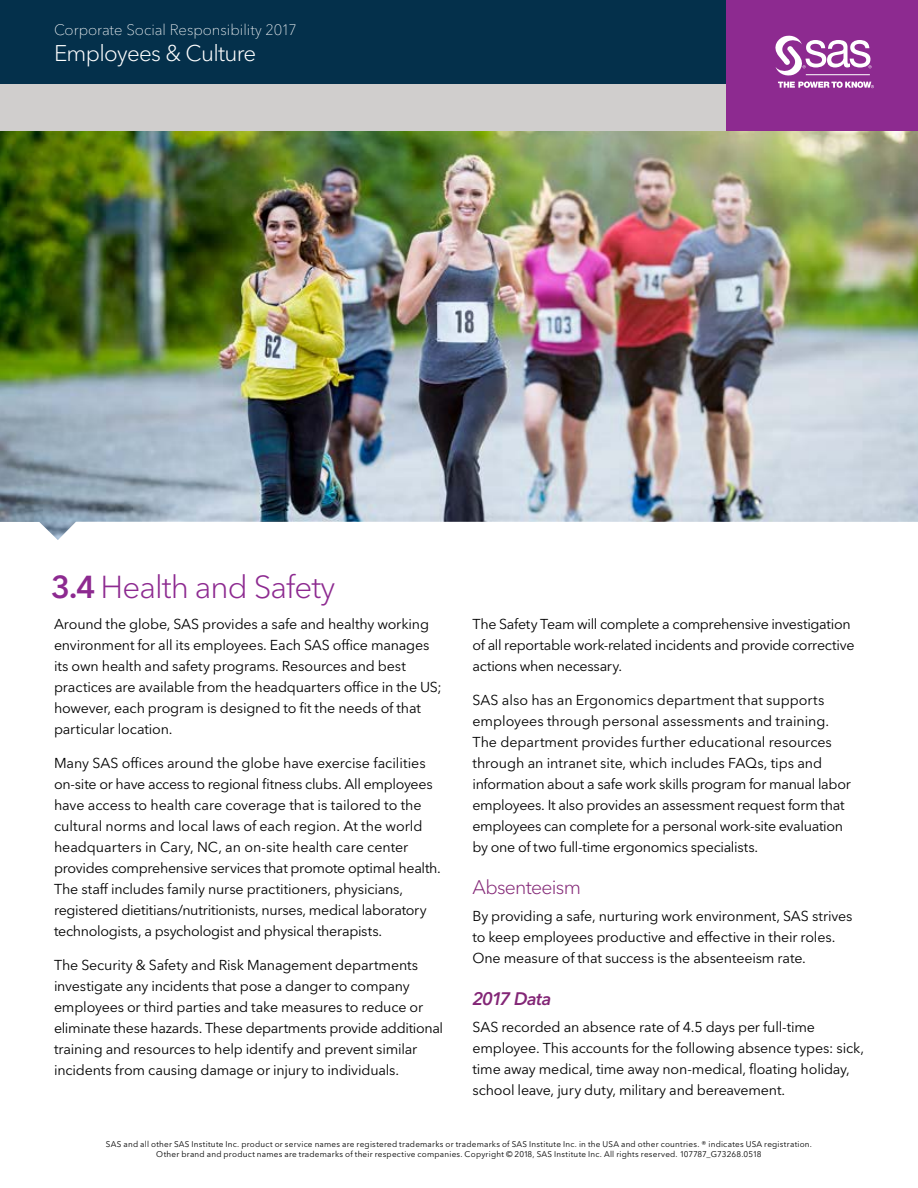
<style>
.page{position:relative;width:918px;height:1188px;background:#fff}
.page>*{position:absolute;margin:0;border:0;box-sizing:border-box;transform-origin:0 0}
.t1{font:300 31.5px "Avenir Next W1 G";letter-spacing:-.03em;color:#8d2a90}
.t2{font:300 22.5px "Avenir Next W1 G";letter-spacing:-.03em;color:#fff}
.t3{font:300 19.5px "Avenir Next W1 G";letter-spacing:-.04em;color:#832676}
.t4{font:italic 600 18px "Avenir Next W1 G";letter-spacing:-.05em;color:#832676}
.t5{font:100 15px "Avenir Next W1 G";color:#fff}
.t6{font:14.25px/21px "Avenir Next W1 G";letter-spacing:-.015em;color:#000}
.t7{font:8.25px/9.9px "Avenir Next W1 G";letter-spacing:.025em;color:#000;text-align:center}
.s1{font-weight:600}
</style>
<div class="page">
<img style="left:0;top:131px;width:918px;height:409px">
<div style="left:0;top:0;width:918px;height:84px;background:#04304b"></div>
<div style="left:0;top:84px;width:918px;height:47px;background:#d0cecd"></div>
<div style="left:727px;top:0;width:191px;height:131px;background:#8d2a90"></div>
<svg style="left:775px;top:36px;width:99px;height:52px"></svg>
<hr style="left:806px;top:74px;width:64px;height:1px;background:#fff">
<p class="t5" style="left:54px;top:21px;width:245px">Corporate Social Responsibility 2017</p>
<h2 class="t2" style="left:54px;top:40px;width:204px">Employees &amp; Culture</h2>
<h1 class="t1" style="left:51px;top:569px;width:286px"><span class="s1">3.4</span> Health and Safety</h1>
<p class="t6" style="left:54px;top:614px;width:389px">Around the globe, SAS provides a safe and healthy working environment for all its employees. Each SAS office manages its own health and safety programs. Resources and best practices are available from the headquarters office in the US; however, each program is designed to fit the needs of that particular location.</p>
<p class="t6" style="left:54px;top:753px;width:388px">Many SAS offices around the globe have exercise facilities on-site or have access to regional fitness clubs. All employees have access to health care coverage that is tailored to the cultural norms and local laws of each region. At the world headquarters in Cary, NC, an on-site health care center provides comprehensive services that promote optimal health.<br>The staff includes family nurse practitioners, physicians, registered dietitians/nutritionists, nurses, medical laboratory technologists, a psychologist and physical therapists.</p>
<p class="t6" style="left:54px;top:955px;width:391px">The Security &amp; Safety and Risk Management departments investigate any incidents that pose a danger to company employees or third parties and take measures to reduce or eliminate these hazards. These departments provide additional training and resources to help identify and prevent similar incidents from causing damage or injury to individuals.</p>
<p class="t6" style="left:472px;top:614px;width:384px">The Safety Team will complete a comprehensive investigation of all reportable work-related incidents and provide corrective actions when necessary.</p>
<p class="t6" style="left:472px;top:690px;width:380px">SAS also has an Ergonomics department that supports employees through personal assessments and training.<br>The department provides further educational resources through an intranet site, which includes FAQs, tips and information about a safe work skills program for manual labor employees. It also provides an assessment request form that employees can complete for a personal work-site evaluation by one of two full-time ergonomics specialists.</p>
<h3 class="t3" style="left:472px;top:875px;width:110px">Absenteeism</h3>
<p class="t6" style="left:472px;top:906px;width:382px">By providing a safe, nurturing work environment, SAS strives to keep employees productive and effective in their roles.<br>One measure of that success is the absenteeism rate.</p>
<p class="t4" style="left:472px;top:987px;width:81px">2017 Data</p>
<p class="t6" style="left:472px;top:1017px;width:393px">SAS recorded an absence rate of 4.5 days per full-time employee. This accounts for the following absence types: sick, time away medical, time away non-medical, floating holiday, school leave, jury duty, military and bereavement.</p>
<p class="t7" style="left:106px;top:1139px;width:708px">SAS and all other SAS Institute Inc. product or service names are registered trademarks or trademarks of SAS Institute Inc. in the USA and other countries. ® indicates USA registration.<br>Other brand and product names are trademarks of their respective companies. Copyright © 2018, SAS Institute Inc. All rights reserved. 107787_G73268.0518</p>
</div>
